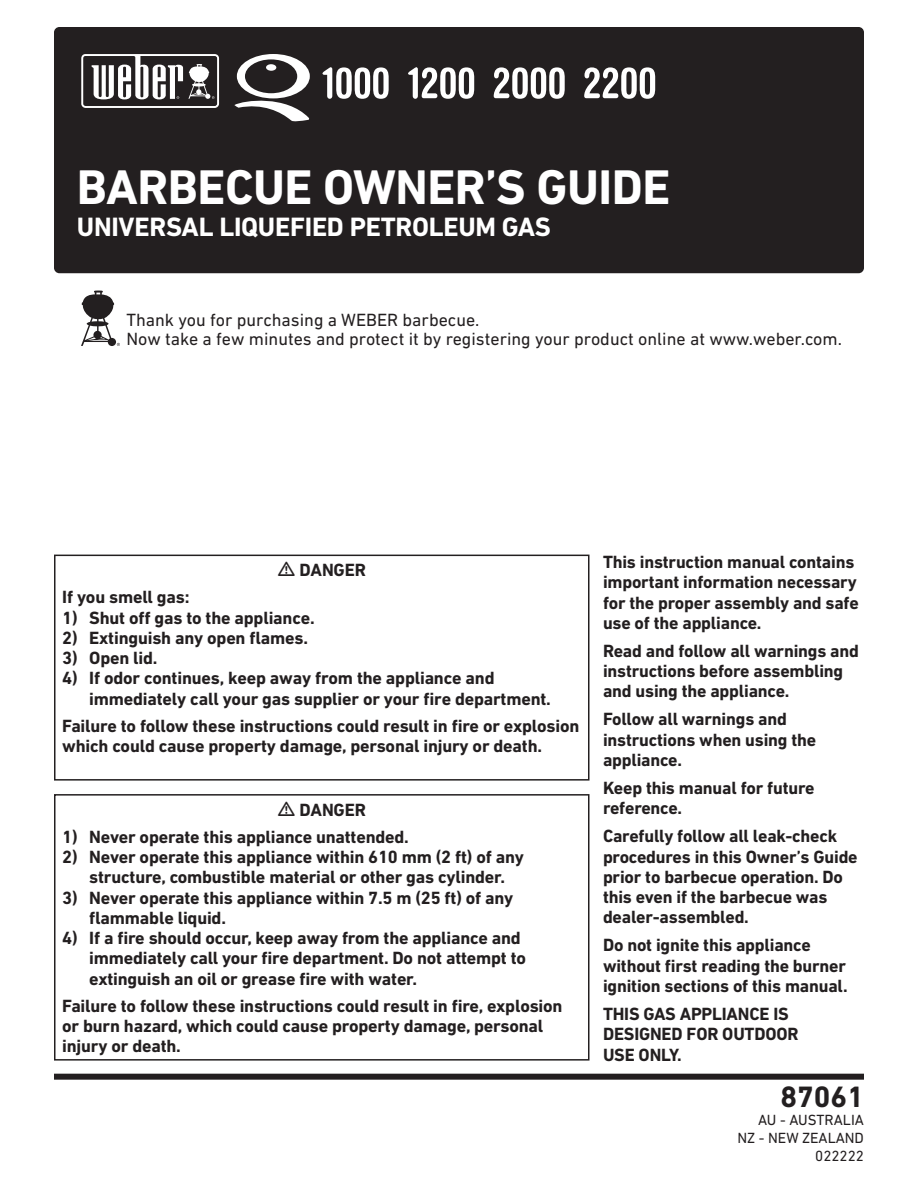
<style>
.page{position:relative;width:918px;height:1188px;background:#fff}
.page>*{position:absolute;margin:0;border:0;box-sizing:border-box;transform-origin:0 0}
.t1{font:700 49.5px "DIN Next LT Pro";letter-spacing:-.01em;color:#fff}
.t2{font:700 30px "DIN Next LT Pro";color:#231f20}
.t3{font:700 27px "DIN Next LT Pro";letter-spacing:-.01em;color:#fff}
.t4{font:700 18px/20.2px "DIN Next LT Pro";letter-spacing:-.01em;color:#231f20}
.t5{font:18px/19.5px "DIN Next LT Pro";color:#231f20}
.t6{font:15px/18px "DIN Next LT Pro";color:#231f20;text-align:right}
</style>
<div class="page">
<div style="left:54px;top:555px;width:536px;height:226px;border:2px solid #231f20"></div>
<div style="left:54px;top:794px;width:536px;height:267px;border:2px solid #231f20"></div>
<div style="left:54px;top:1074px;width:810px;height:6px;background:#231f20"></div>
<div style="left:54px;top:27px;width:810px;height:246px;background:#231f20;border-radius:5px"></div>
<svg style="left:81px;top:291px;width:39px;height:55px"></svg>
<svg style="left:494px;top:67px;width:71px;height:32px"></svg>
<svg style="left:584px;top:67px;width:71px;height:32px"></svg>
<svg style="left:322px;top:67px;width:67px;height:32px"></svg>
<svg style="left:408px;top:67px;width:66px;height:32px"></svg>
<svg style="left:234px;top:54px;width:76px;height:67px"></svg>
<div style="left:266px;top:64px;width:10px;height:7px;background:#fff;border-radius:50%"></div>
<svg style="left:81px;top:54px;width:138px;height:54px"></svg>
<h1 class="t1" style="left:77px;top:158px;width:595px">BARBECUE OWNER’S GUIDE</h1>
<h3 class="t3" style="left:77px;top:211px;width:476px">UNIVERSAL LIQUEFIED PETROLEUM GAS</h3>
<p class="t5" style="left:126px;top:310px;width:717px">Thank you for purchasing a WEBER barbecue.<br>Now take a few minutes and protect it by registering your product online at www.weber.com.</p>
<p class="t4" style="left:299px;top:560px;width:68px">DANGER</p>
<p class="t4" style="left:62px;top:587px;width:129px">If you smell gas:</p>
<p class="t4" style="left:62px;top:607px;width:254px">1) Shut off gas to the appliance.</p>
<p class="t4" style="left:62px;top:628px;width:247px">2) Extinguish any open flames.</p>
<p class="t4" style="left:62px;top:648px;width:97px">3) Open lid.</p>
<p class="t4" style="left:89px;top:668px;width:463px;text-indent:-27px">4) If odor continues, keep away from the appliance and immediately call your gas supplier or your fire department.</p>
<p class="t4" style="left:62px;top:715px;width:519px">Failure to follow these instructions could result in fire or explosion which could cause property damage, personal injury or death.</p>
<p class="t4" style="left:299px;top:800px;width:68px">DANGER</p>
<p class="t4" style="left:62px;top:827px;width:348px">1) Never operate this appliance unattended.</p>
<p class="t4" style="left:62px;top:847px;width:463px;text-align:center">2) Never operate this appliance within 610 mm (2 ft) of any structure, combustible material or other gas cylinder.</p>
<p class="t4" style="left:89px;top:887px;width:426px;text-indent:-27px">3) Never operate this appliance within 7.5 m (25 ft) of any flammable liquid.</p>
<p class="t4" style="left:89px;top:928px;width:438px;text-indent:-27px">4) If a fire should occur, keep away from the appliance and immediately call your fire department. Do not attempt to extinguish an oil or grease fire with water.</p>
<p class="t4" style="left:62px;top:995px;width:502px">Failure to follow these instructions could result in fire, explosion or burn hazard, which could cause property damage, personal injury or death.</p>
<p class="t4" style="left:603px;top:552px;width:257px">This instruction manual contains important information necessary for the proper assembly and safe use of the appliance.</p>
<p class="t4" style="left:603px;top:641px;width:258px">Read and follow all warnings and instructions before assembling and using the appliance.</p>
<p class="t4" style="left:603px;top:709px;width:215px">Follow all warnings and instructions when using the appliance.</p>
<p class="t4" style="left:603px;top:778px;width:213px">Keep this manual for future reference.</p>
<p class="t4" style="left:603px;top:826px;width:256px">Carefully follow all leak-check procedures in this Owner’s Guide prior to barbecue operation. Do this even if the barbecue was dealer-assembled.</p>
<p class="t4" style="left:603px;top:935px;width:246px">Do not ignite this appliance without first reading the burner ignition sections of this manual.</p>
<p class="t4" style="left:603px;top:1004px;width:197px">THIS GAS APPLIANCE IS<br>DESIGNED FOR OUTDOOR<br>USE ONLY.</p>
<h2 class="t2" style="left:781px;top:1079px;width:85px">87061</h2>
<p class="t6" style="left:737px;top:1111px;width:128px">AU - AUSTRALIA<br>NZ - NEW ZEALAND<br>022222</p>
</div>
